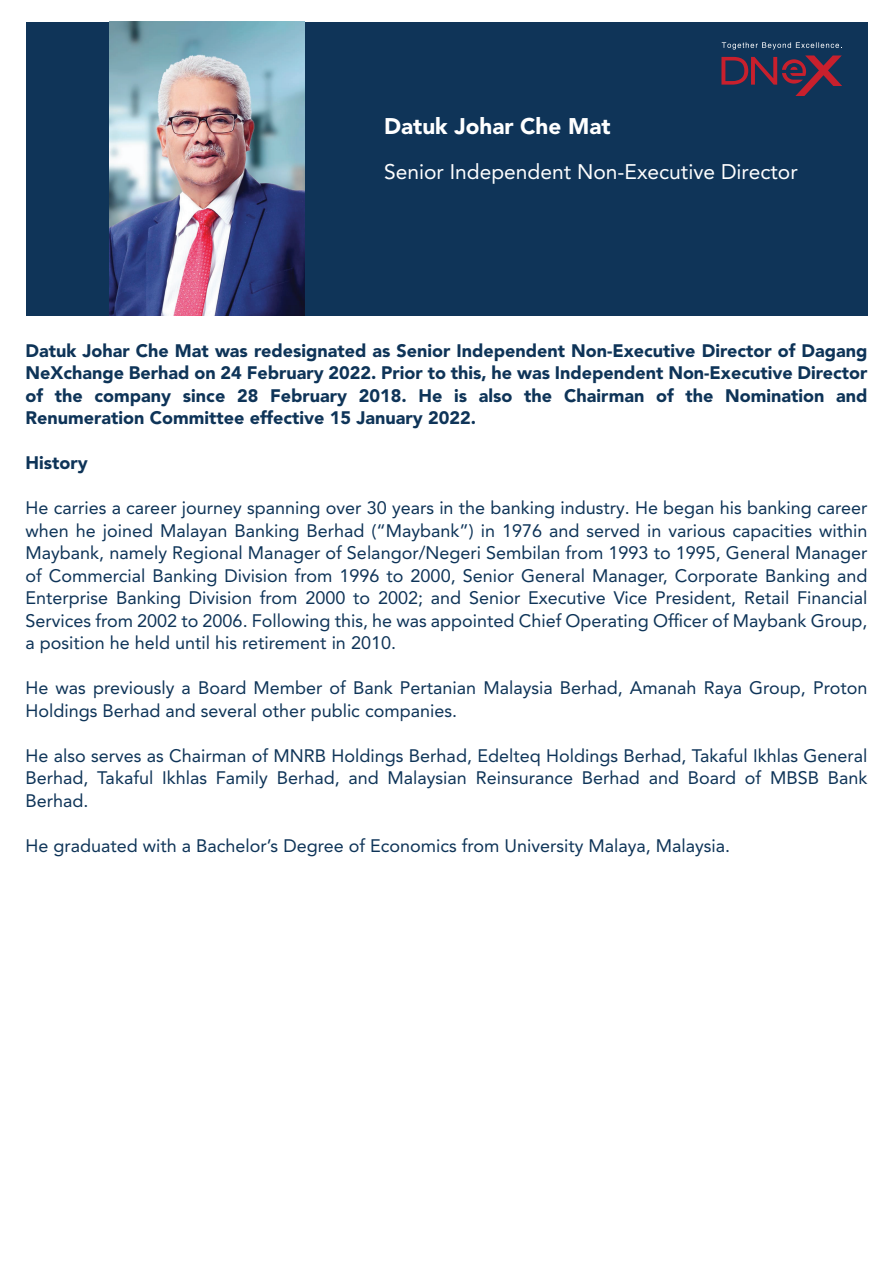
<style>
.page{position:relative;width:893px;height:1263px;background:#fff}
.page>*{position:absolute;margin:0;border:0;box-sizing:border-box;transform-origin:0 0}
.t1{font:900 22.5px "Avenir LT Pro";color:#fff}
.t2{font:21px "Avenir LT Pro";color:#fff}
.t3{font:18px/22.5px "Avenir LT Pro";color:#0e3458;text-align:justify}
.t4{font:900 18px/22.5px "Avenir LT Pro";color:#0e3458;text-align:justify}
</style>
<div class="page">
<div style="left:26px;top:22px;width:841px;height:293px;background:#0f3458"></div>
<svg style="left:721px;top:42px;width:121px;height:54px"></svg>
<img style="left:109px;top:22px;width:196px;height:293px">
<p class="t1" style="left:384px;top:112px;width:228px">Datuk Johar Che Mat</p>
<p class="t2" style="left:384px;top:159px;width:415px">Senior Independent Non-Executive Director</p>
<p class="t4" style="left:26px;top:339px;width:843px">Datuk Johar Che Mat was redesignated as Senior Independent Non-Executive Director of Dagang NeXchange Berhad on 24 February 2022. Prior to this, he was Independent Non-Executive Director of the company since 28 February 2018. He is also the Chairman of the Nomination and Renumeration Committee effective 15 January 2022.</p>
<p class="t4" style="left:26px;top:452px;width:64px">History</p>
<p class="t3" style="left:26px;top:497px;width:843px">He carries a career journey spanning over 30 years in the banking industry. He began his banking career when he joined Malayan Banking Berhad (“Maybank”) in 1976 and served in various capacities within Maybank, namely Regional Manager of Selangor/Negeri Sembilan from 1993 to 1995, General Manager of Commercial Banking Division from 1996 to 2000, Senior General Manager, Corporate Banking and Enterprise Banking Division from 2000 to 2002; and Senior Executive Vice President, Retail Financial Services from 2002 to 2006. Following this, he was appointed Chief Operating Officer of Maybank Group, a position he held until his retirement in 2010.</p>
<p class="t3" style="left:26px;top:677px;width:843px">He was previously a Board Member of Bank Pertanian Malaysia Berhad, Amanah Raya Group, Proton<br>Holdings Berhad and several other public companies.</p>
<p class="t3" style="left:26px;top:744px;width:843px">He also serves as Chairman of MNRB Holdings Berhad, Edelteq Holdings Berhad, Takaful Ikhlas General Berhad, Takaful Ikhlas Family Berhad, and Malaysian Reinsurance Berhad and Board of MBSB Bank Berhad.</p>
<p class="t3" style="left:26px;top:834px;width:706px">He graduated with a Bachelor’s Degree of Economics from University Malaya, Malaysia.</p>
</div>
